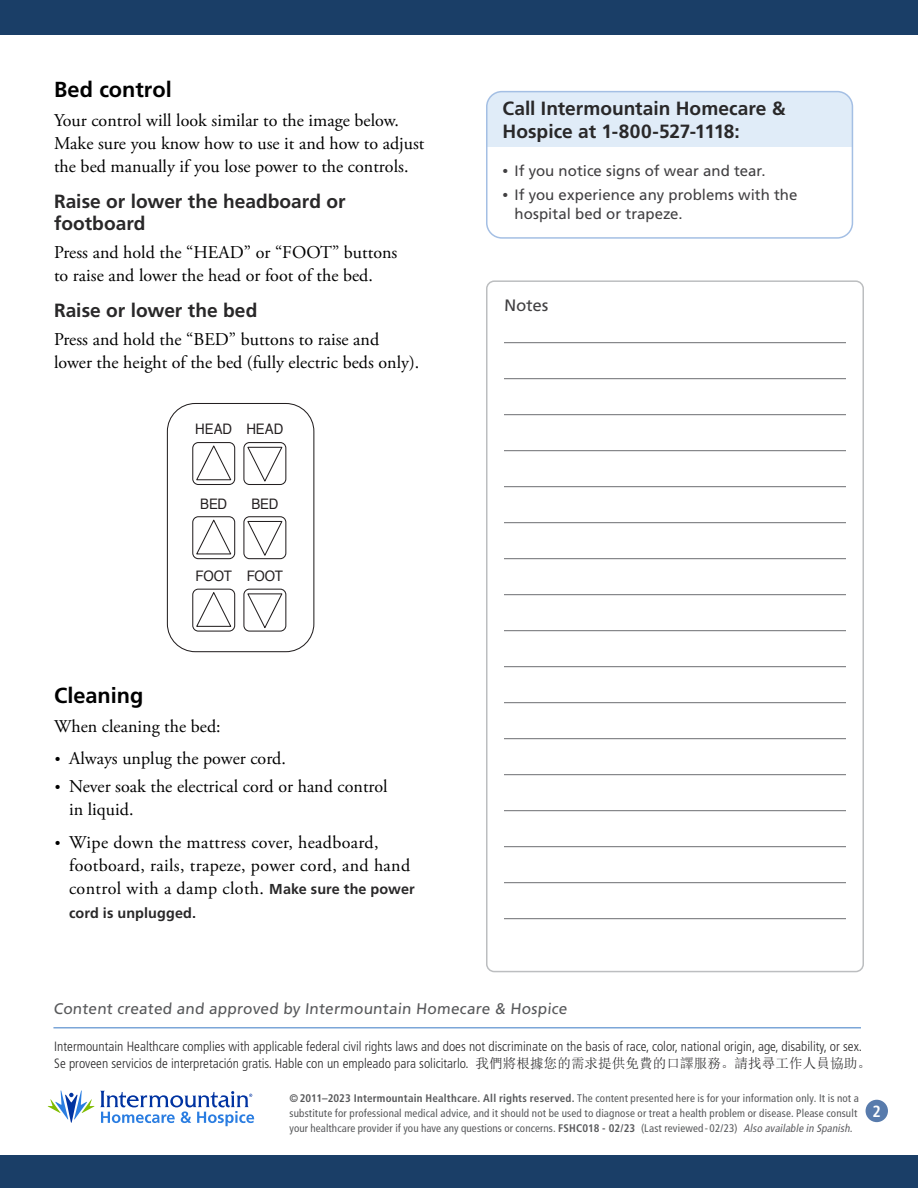
<style>
.page{position:relative;width:918px;height:1188px;background:#fff}
.page>*{position:absolute;margin:0;border:0;box-sizing:border-box;transform-origin:0 0}
.Level_1{font:700 21.75px "Frutiger LT Std";color:#000}
.Level_2{font:700 19.2px/22.2px "Frutiger LT Std";color:#292829}
.Main{font:18px/23.2px "Adobe Garamond Pro";color:#000}
.Main-2{font:18px/23.2px "Adobe Garamond Pro";letter-spacing:.02em;color:#000}
.Main_table{font:16.5px "Frutiger LT Std";color:#414042}
.t1{font:700 condensed 16.2px "Frutiger LT Std";color:#fff}
.t2{font:15.3px "Frutiger LT Std";color:#58595b}
.t3{font:15px/19.2px "Frutiger LT Std";color:#414042}
.t4{font:14.55px "Helvetica";letter-spacing:-.01em;color:#231f20;scale:.92 1}
.t5{font:700 14.4px "Frutiger LT Std";letter-spacing:.01em;color:#292829}
.t6{font:300 condensed 13.5px/16.5px "Frutiger LT Std";color:#292829}
.Footer___h6{font:condensed 10.95px/15px "Frutiger LT Std";letter-spacing:.015em;color:#58595b}
.s1{font-family:"Adobe Garamond Pro"}
.s2{font-size:15px}
.s3{font-family:"Frutiger LT Std";font-weight:700;font-size:14.4px;color:#292829}
.s4{font-family:"Sim Sun";font-weight:400;font-stretch:normal}
.s5{font-weight:700}
.s6{font-style:italic;color:#5d5d60}
</style>
<div class="page">
<div style="left:0;top:0;width:918px;height:35px;background:#1a3e67"></div>
<div style="left:0;top:1156px;width:918px;height:32px;background:#1a3e67"></div>
<div style="left:866px;top:1100px;width:22px;height:22px;background:#587bac;border-radius:50%"></div>
<svg style="left:48px;top:1090px;width:46px;height:33px"></svg>
<svg style="left:100px;top:1091px;width:154px;height:35px"></svg>
<hr style="left:53px;top:1027px;width:808px;height:2px;background:#7ba6d8">
<svg style="left:196px;top:445px;width:36px;height:36px"></svg>
<div style="left:192px;top:442px;width:43px;height:43px;border:1px solid #231f20;border-radius:6px"></div>
<svg style="left:247px;top:446px;width:36px;height:36px"></svg>
<div style="left:243px;top:442px;width:43px;height:43px;border:1px solid #231f20;border-radius:6px"></div>
<svg style="left:196px;top:519px;width:36px;height:36px"></svg>
<div style="left:192px;top:516px;width:43px;height:43px;border:1px solid #231f20;border-radius:6px"></div>
<svg style="left:246px;top:521px;width:38px;height:36px"></svg>
<div style="left:243px;top:516px;width:43px;height:43px;border:1px solid #231f20;border-radius:6px"></div>
<svg style="left:196px;top:592px;width:36px;height:35px"></svg>
<div style="left:192px;top:589px;width:43px;height:43px;border:1px solid #231f20;border-radius:6px"></div>
<svg style="left:247px;top:593px;width:36px;height:35px"></svg>
<div style="left:243px;top:589px;width:43px;height:43px;border:1px solid #231f20;border-radius:6px"></div>
<div style="left:167px;top:403px;width:147px;height:249px;border:1px solid #231f20;border-radius:28px"></div>
<hr style="left:504px;top:342px;width:342px;height:1px;background:#6d6e71">
<hr style="left:504px;top:378px;width:342px;height:1px;background:#6d6e71">
<hr style="left:504px;top:414px;width:342px;height:1px;background:#6d6e71">
<hr style="left:504px;top:450px;width:342px;height:1px;background:#6d6e71">
<hr style="left:504px;top:486px;width:342px;height:1px;background:#6d6e71">
<hr style="left:504px;top:522px;width:342px;height:1px;background:#6d6e71">
<hr style="left:504px;top:558px;width:342px;height:1px;background:#6d6e71">
<hr style="left:504px;top:594px;width:342px;height:1px;background:#6d6e71">
<hr style="left:504px;top:630px;width:342px;height:1px;background:#6d6e71">
<hr style="left:504px;top:666px;width:342px;height:1px;background:#6d6e71">
<hr style="left:504px;top:702px;width:342px;height:1px;background:#6d6e71">
<hr style="left:504px;top:738px;width:342px;height:1px;background:#6d6e71">
<hr style="left:504px;top:774px;width:342px;height:1px;background:#6d6e71">
<hr style="left:504px;top:810px;width:342px;height:1px;background:#6d6e71">
<hr style="left:504px;top:846px;width:342px;height:1px;background:#6d6e71">
<hr style="left:504px;top:882px;width:342px;height:1px;background:#6d6e71">
<hr style="left:504px;top:918px;width:342px;height:1px;background:#6d6e71">
<div style="left:486px;top:280px;width:378px;height:692px;border:2px solid #bcbec0;border-radius:8px"></div>
<div style="left:487px;top:92px;width:365px;height:55px;background:#e0ecf8"></div>
<div style="left:486px;top:91px;width:367px;height:148px;border:2px solid #a4bfe4;border-radius:15px"></div>
<p class="Level_1" style="left:54px;top:77px;width:119px">Bed control</p>
<p class="Main" style="left:54px;top:109px;width:372px">Your control will look similar to the image below.<br>Make sure you know how to use it and how to adjust the bed manually if you lose power to the controls.</p>
<p class="Level_2" style="left:54px;top:191px;width:293px">Raise or lower the headboard or footboard</p>
<p class="Main" style="left:54px;top:241px;width:345px">Press and hold the “HEAD” or “FOOT” buttons to raise and lower the head or foot of the bed.</p>
<p class="Level_2" style="left:54px;top:300px;width:205px">Raise or lower the bed</p>
<p class="Main" style="left:54px;top:328px;width:367px">Press and hold the “BED” buttons to raise and lower the height of the bed (fully electric beds only).</p>
<p class="t4" style="left:195px;top:418px;width:97px">HEAD HEAD</p>
<p class="t4" style="left:200px;top:492px;width:31px">BED</p>
<p class="t4" style="left:251px;top:492px;width:31px">BED</p>
<p class="t4" style="left:196px;top:565px;width:97px">FOOT FOOT</p>
<p class="Level_2" style="left:503px;top:98px;width:285px">Call Intermountain Homecare &amp;<br>Hospice at 1-800-527-1118:</p>
<p class="t3" style="left:503px;top:161px;width:265px"><span class="s1">•</span> If you notice signs of wear and tear.</p>
<p class="t3" style="left:515px;top:185px;width:284px;text-indent:-12px"><span class="s1">•</span> If you experience any problems with the hospital bed or trapeze.</p>
<p class="Main_table" style="left:504px;top:295px;width:46px">Notes</p>
<p class="Level_1" style="left:54px;top:683px;width:91px">Cleaning</p>
<p class="Main" style="left:54px;top:715px;width:168px">When cleaning the bed:</p>
<p class="Main" style="left:55px;top:747px;width:233px"><span class="s2">•</span> Always unplug the power cord.</p>
<p class="Main" style="left:69px;top:775px;width:320px;text-indent:-14px"><span class="s2">•</span> Never soak the electrical cord or hand control in liquid.</p>
<p class="Main-2" style="left:69px;top:831px;width:347px;text-indent:-14px"><span class="s2">•</span> Wipe down the mattress cover, headboard, footboard, rails, trapeze, power cord, and hand control with a damp cloth. <span class="s3">Make sure the power</span></p>
<p class="t5" style="left:69px;top:904px;width:129px">cord is unplugged.</p>
<p class="t2" style="left:53px;top:1000px;width:517px">Content created and approved by Intermountain Homecare &amp; Hospice</p>
<p class="t6" style="left:54px;top:1038px;width:818px">Intermountain Healthcare complies with applicable federal civil rights laws and does not discriminate on the basis of race, color, national origin, age, disability, or sex.<br>Se proveen servicios de interpretación gratis. Hable con un empleado para solicitarlo. <span class="s4">我們將根據您的需求提供免費的口譯服務。請找尋工作人員協助。</span></p>
<p class="Footer___h6" style="left:290px;top:1091px;width:571px"><span class="s5">©2011–2023 Intermountain Healthcare. All rights reserved.</span> The content presented here is for your information only. It is not a substitute for professional medical advice, and it should not be used to diagnose or treat a health problem or disease. Please consult your healthcare provider if you have any questions or concerns. <span class="s5">FSHC018 - 02/23</span> (Last reviewed - 02/23) <span class="s6">Also available in Spanish.</span></p>
<p class="t1" style="left:873px;top:1101px;width:10px">2</p>
</div>
